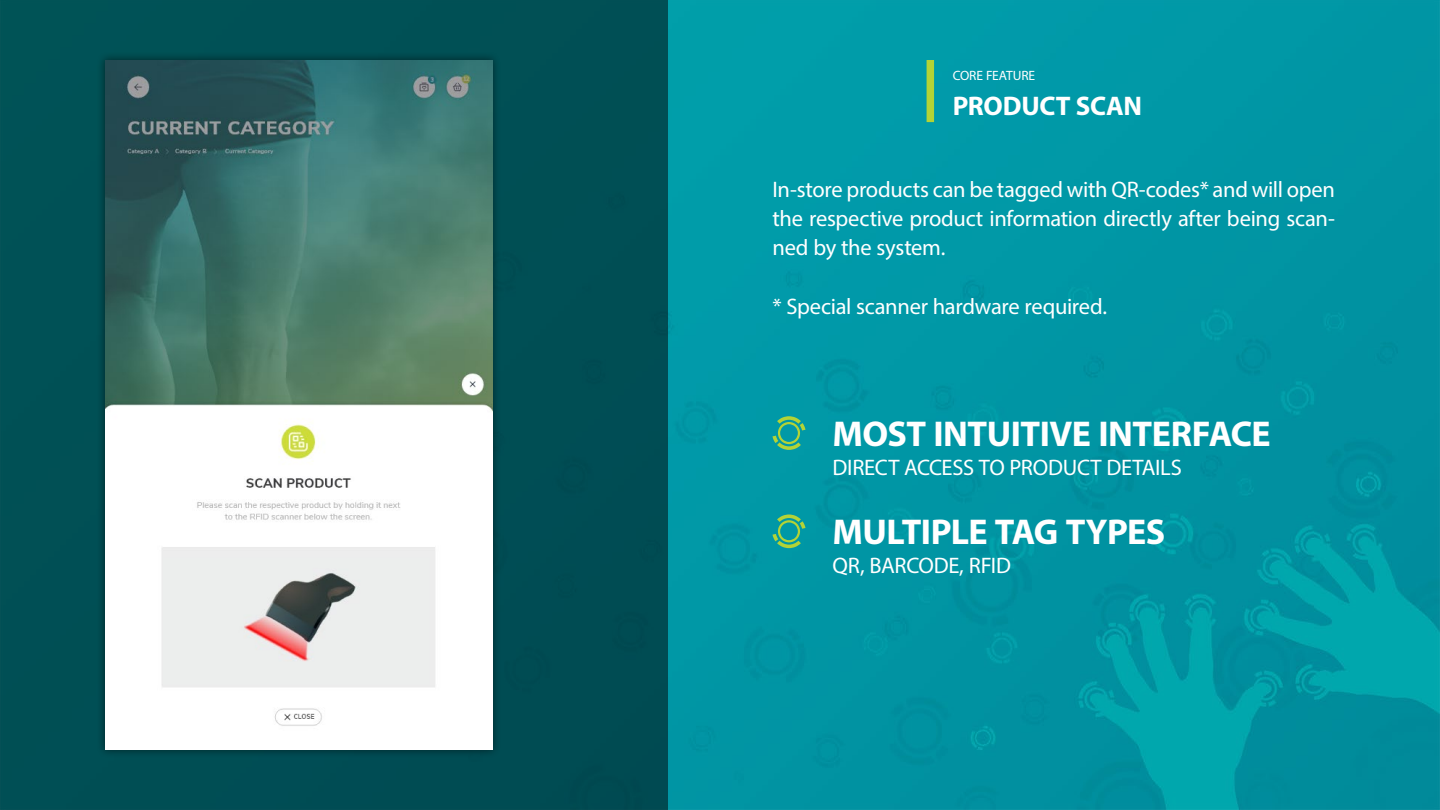
<style>
.page{position:relative;width:1440px;height:810px;background:#fff}
.page>*{position:absolute;margin:0;border:0;box-sizing:border-box;transform-origin:0 0}
.t1{font:700 36px "Myriad Pro";letter-spacing:-.015em;color:#fff}
.t2{font:700 27px "Myriad Pro";letter-spacing:-.01em;color:#fff}
.t3{font:22.5px/29.2px "Myriad Pro";letter-spacing:-.015em;color:#fff;text-align:justify}
.t4{font:13.5px "Myriad Pro";letter-spacing:-.005em;color:#fff}
</style>
<div class="page">
<img style="left:668px;top:0;width:772px;height:810px">
<div style="left:0;top:0;width:668px;height:810px;background:#004f55"></div>
<div style="left:927px;top:60px;width:7px;height:62px;background:#b3d336"></div>
<svg style="left:773px;top:416px;width:33px;height:34px"></svg>
<svg style="left:773px;top:514px;width:33px;height:34px"></svg>
<div style="left:97px;top:52px;width:404px;height:706px;background:#00464b"></div>
<img style="left:105px;top:60px;width:387px;height:690px">
<p class="t4" style="left:953px;top:67px;width:84px">CORE FEATURE</p>
<p class="t2" style="left:953px;top:89px;width:191px">PRODUCT SCAN</p>
<p class="t3" style="left:772px;top:174px;width:564px">In-store products can be tagged with QR-codes* and will open the respective product information directly after being scan&shy;ned by the system.</p>
<p class="t3" style="left:772px;top:291px;width:336px">* Special scanner hardware required.</p>
<h1 class="t1" style="left:832px;top:410px;width:440px">MOST INTUITIVE INTERFACE</h1>
<p class="t3" style="left:832px;top:452px;width:351px">DIRECT ACCESS TO PRODUCT DETAILS</p>
<h1 class="t1" style="left:832px;top:508px;width:334px">MULTIPLE TAG TYPES</h1>
<p class="t3" style="left:832px;top:551px;width:180px">QR, BARCODE, RFID</p>
</div>
